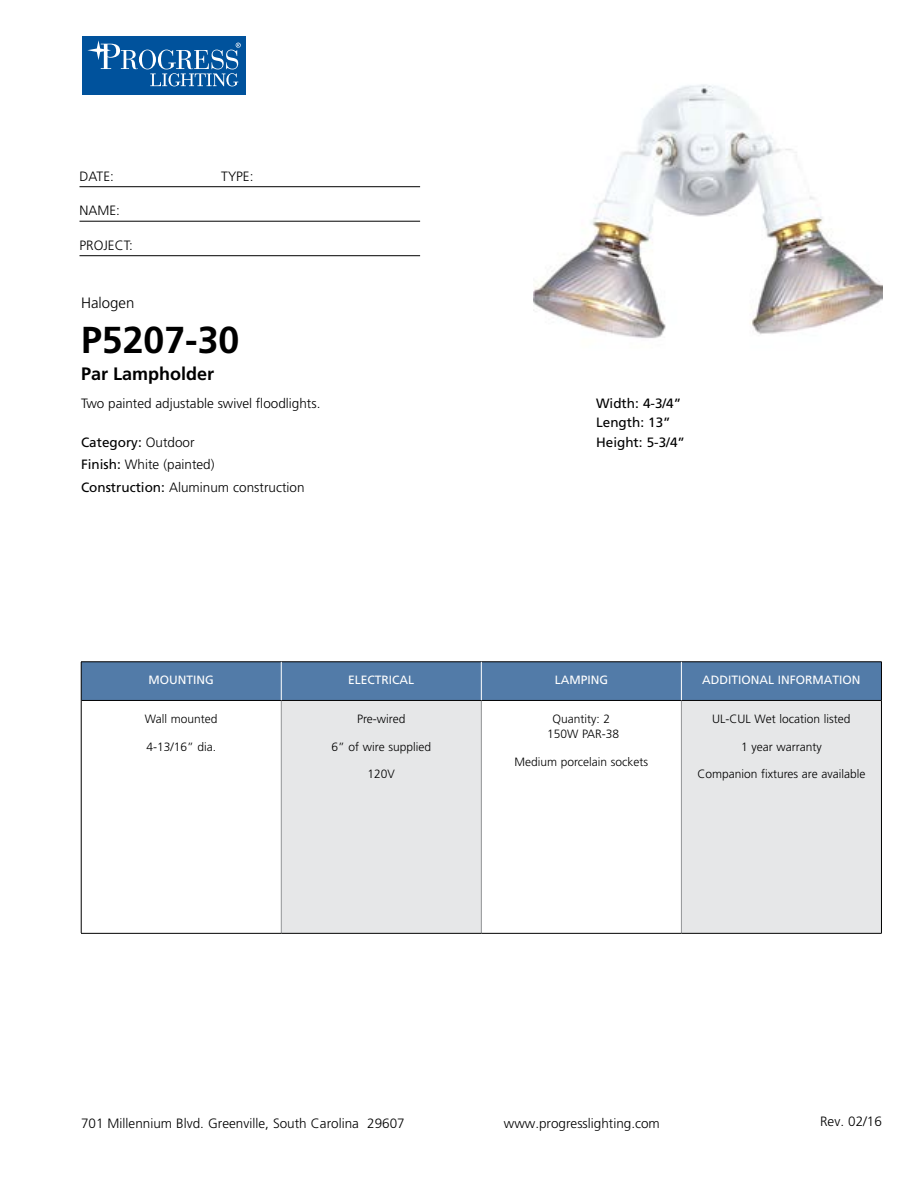
<style>
.page{position:relative;width:918px;height:1188px;background:#fff}
.page>*{position:absolute;margin:0;border:0;box-sizing:border-box;transform-origin:0 0}
.t1{font:700 37.5px "Frutiger LT Std";color:#000}
.t2{font:700 18px "Frutiger LT Std";color:#000}
.t3{font:300 15px "Frutiger LT Std";color:#000}
.t4{font:300 13.5px/22.5px "Frutiger LT Std";color:#000}
.t5{font:13.5px/19.5px "Frutiger LT Std";color:#000}
.t6{font:300 12px/15px "Frutiger LT Std";color:#000;text-align:center}
.t7{font:12px "Frutiger LT Std";color:#fff}
.s1{font-weight:400}
</style>
<div class="page">
<div style="left:82px;top:36px;width:164px;height:59px;background:#00529c"></div>
<svg style="left:139px;top:50px;width:17px;height:19px"></svg>
<div style="left:142px;top:50px;width:11px;height:19px;background:#00529c;border-radius:50%"></div>
<svg style="left:87px;top:40px;width:51px;height:29px"></svg>
<svg style="left:150px;top:43px;width:91px;height:43px"></svg>
<hr style="left:80px;top:186px;width:340px;height:1px;background:#000">
<hr style="left:80px;top:221px;width:340px;height:1px;background:#000">
<hr style="left:80px;top:255px;width:340px;height:1px;background:#000">
<div style="left:82px;top:663px;width:799px;height:37px;background:#527ba8"></div>
<div style="left:281px;top:700px;width:200px;height:233px;background:#e6e7e8"></div>
<div style="left:681px;top:700px;width:200px;height:233px;background:#e6e7e8"></div>
<hr style="left:281px;top:701px;width:1px;height:232px;background:#939598">
<hr style="left:481px;top:701px;width:1px;height:232px;background:#939598">
<hr style="left:681px;top:701px;width:1px;height:232px;background:#939598">
<hr style="left:81px;top:700px;width:200px;height:1px;background:#000">
<hr style="left:281px;top:700px;width:200px;height:1px;background:#000">
<hr style="left:481px;top:700px;width:200px;height:1px;background:#000">
<hr style="left:681px;top:700px;width:200px;height:1px;background:#000">
<hr style="left:81px;top:933px;width:200px;height:1px;background:#000">
<hr style="left:281px;top:933px;width:200px;height:1px;background:#000">
<hr style="left:481px;top:933px;width:200px;height:1px;background:#000">
<hr style="left:681px;top:933px;width:201px;height:1px;background:#000">
<hr style="left:81px;top:662px;width:200px;height:1px;background:#000">
<hr style="left:81px;top:662px;width:1px;height:38px;background:#000">
<hr style="left:281px;top:662px;width:200px;height:1px;background:#000">
<hr style="left:481px;top:662px;width:200px;height:1px;background:#000">
<hr style="left:681px;top:662px;width:201px;height:1px;background:#000">
<hr style="left:881px;top:662px;width:1px;height:38px;background:#000">
<hr style="left:81px;top:700px;width:1px;height:233px;background:#000">
<hr style="left:881px;top:700px;width:1px;height:233px;background:#000">
<hr style="left:281px;top:662px;width:1px;height:38px;background:#fff">
<hr style="left:681px;top:662px;width:1px;height:38px;background:#fff">
<hr style="left:481px;top:662px;width:1px;height:38px;background:#fff">
<img style="left:533px;top:84px;width:349px;height:255px">
<p class="t4" style="left:80px;top:165px;width:36px">DATE:</p>
<p class="t4" style="left:221px;top:165px;width:34px">TYPE:</p>
<p class="t4" style="left:80px;top:200px;width:42px">NAME:</p>
<p class="t4" style="left:80px;top:234px;width:55px">PROJECT:</p>
<p class="t3" style="left:81px;top:294px;width:55px">Halogen</p>
<h1 class="t1" style="left:81px;top:318px;width:160px">P5207-30</h1>
<h2 class="t2" style="left:81px;top:363px;width:135px">Par Lampholder</h2>
<p class="t4" style="left:81px;top:392px;width:241px">Two painted adjustable swivel floodlights.</p>
<p class="t4" style="left:81px;top:431px;width:225px"><span class="s1">Category:</span> Outdoor<br><span class="s1">Finish:</span> White (painted)<br><span class="s1">Construction:</span> Aluminum construction</p>
<p class="t5" style="left:596px;top:393px;width:90px">Width: 4-3/4”<br>Length: 13”<br>Height: 5-3/4”</p>
<p class="t7" style="left:149px;top:673px;width:67px">MOUNTING</p>
<p class="t7" style="left:348px;top:673px;width:68px">ELECTRICAL</p>
<p class="t7" style="left:555px;top:673px;width:55px">LAMPING</p>
<p class="t7" style="left:702px;top:673px;width:160px">ADDITIONAL INFORMATION</p>
<p class="t6" style="left:145px;top:711px;width:74px">Wall mounted</p>
<p class="t6" style="left:146px;top:739px;width:71px">4-13/16” dia.</p>
<p class="t6" style="left:357px;top:711px;width:50px">Pre-wired</p>
<p class="t6" style="left:332px;top:739px;width:101px">6” of wire supplied</p>
<p class="t6" style="left:368px;top:767px;width:29px">120V</p>
<p class="t6" style="left:712px;top:712px;width:140px">UL-CUL Wet location listed</p>
<p class="t6" style="left:741px;top:739px;width:82px">1 year warranty</p>
<p class="t6" style="left:697px;top:767px;width:169px">Companion fixtures are available</p>
<p class="t6" style="left:547px;top:712px;width:74px">Quantity: 2<br>150W PAR-38</p>
<p class="t6" style="left:514px;top:754px;width:135px">Medium porcelain sockets</p>
<p class="t4" style="left:81px;top:1112px;width:325px">701 Millennium Blvd. Greenville, South Carolina 29607</p>
<p class="t4" style="left:504px;top:1112px;width:158px">www.progresslighting.com</p>
<p class="t4" style="left:820px;top:1110px;width:63px">Rev. 02/16</p>
</div>
